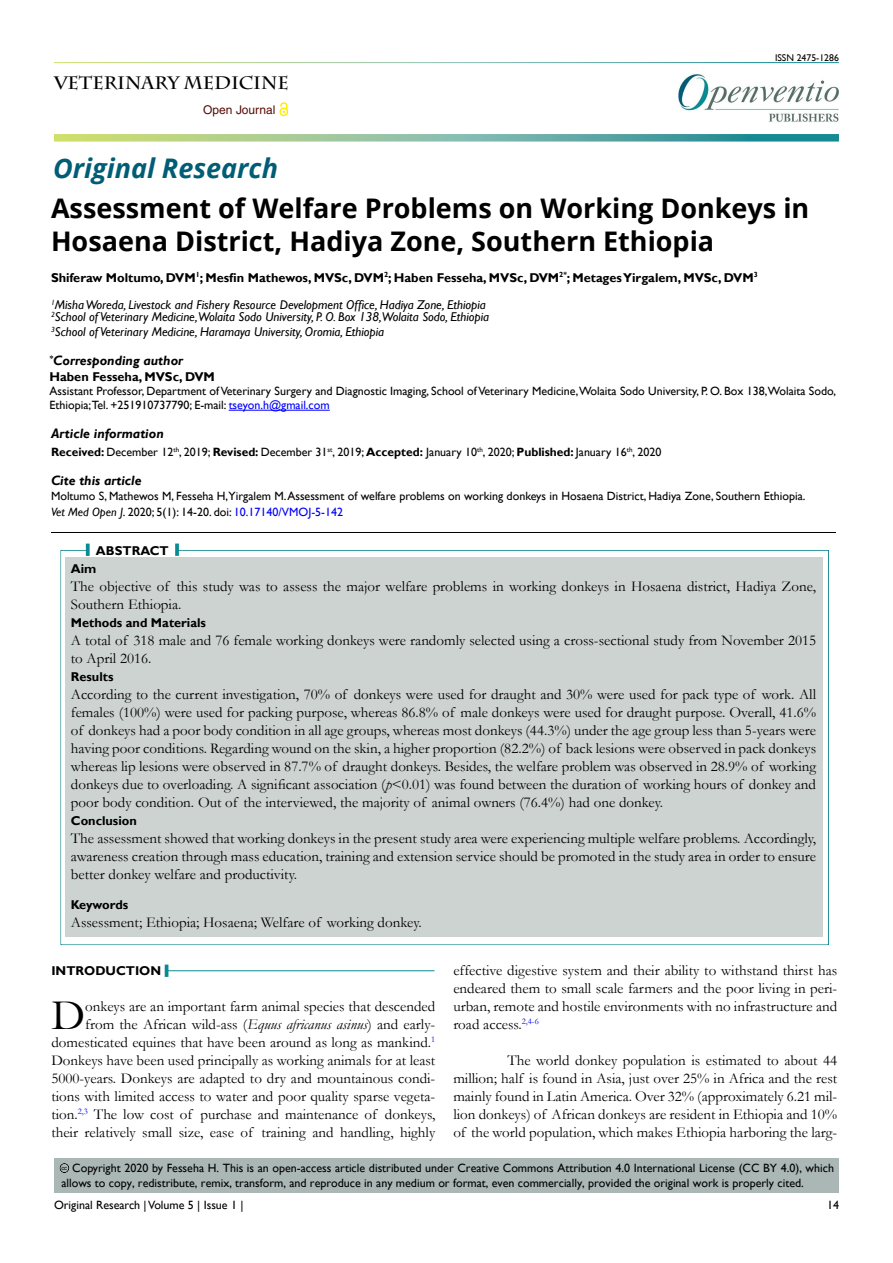
<style>
.page{position:relative;width:893px;height:1263px;background:#fff}
.page>*{position:absolute;margin:0;border:0;box-sizing:border-box;transform-origin:0 0}
.t1{font:43.8px "Garamond";color:#000}
.t2{font:700 27px/32.4px "Open Sans";color:#000101}
.t3{font:italic 700 27px "Open Sans";color:#015d76}
.t4{font:700 18px "Charlemagne Std";color:#000}
.t5{font:15px/18px "Garamond";color:#000;text-align:justify}
.t6{font:italic 700 13.5px "Gill Sans";color:#000101}
.t7{font:italic 700 13.5px "Gill Sans";color:#000}
.t8{font:700 12.75px/27.3px "Gill Sans";color:#000101}
.t9{font:italic 12.75px/15.3px "Gill Sans";color:#000101}
.t10{font:700 12.75px "Gill Sans";color:#000}
.t11{font:12px/15.5px "Gill Sans";color:#000}
.t12{font:12px/14.4px "Gill Sans";color:#000101}
.t13{font:12px "Helvetica LT Std";color:#580b05}
.t14{font:9.75px "Gill Sans";color:#0a0000}
.t15{font:5.7px "Arial";color:#000}
.s1{font-weight:400;font-style:italic;color:#000}
.s2{color:#000}
.s3{color:#0000fa}
.s4{font-weight:700}
.s5{font-style:italic}
</style>
<div class="page">
<svg style="left:280px;top:102px;width:8px;height:13px"></svg>
<img style="left:678px;top:74px;width:161px;height:48px">
<svg style="left:54px;top:134px;width:785px;height:8px;background:#83bb9d"></svg>
<hr style="left:229px;top:410px;width:101px;height:1px;background:#0000fa">
<div style="left:48px;top:539px;width:794px;height:407px;background:#f9f2f3;opacity:.75"></div>
<svg style="left:86px;top:544px;width:4px;height:12px"></svg>
<svg style="left:175px;top:543px;width:4px;height:13px"></svg>
<div style="left:39px;top:522px;width:810px;height:13px;background:#f9f2f3;opacity:.75"></div>
<div style="left:54px;top:1158px;width:785px;height:35px;background:#aab7b5"></div>
<div style="left:47px;top:1150px;width:37px;height:24px;background:#f9f2f3;opacity:.75"></div>
<hr style="left:168px;top:970px;width:266px;height:1px;background:#0a8b93">
<svg style="left:165px;top:964px;width:3px;height:13px"></svg>
<p class="t4" style="left:54px;top:72px;width:237px">VETERINARY MEDICINE</p>
<p class="t13" style="left:203px;top:103px;width:74px">Open Journal</p>
<h2 class="t3" style="left:53px;top:149px;width:226px">Original Research</h2>
<p class="t14" style="left:775px;top:52px;width:65px">ISSN 2475-1286</p>
<h2 class="t2" style="left:51px;top:192px;width:760px">Assessment of Welfare Problems on Working Donkeys in<br>Hosaena District, Hadiya Zone, Southern Ethiopia</h2>
<p class="t8" style="left:51px;top:264px;width:708px">Shiferaw Moltumo, DVM<sup>1</sup>; Mesfin Mathewos, MVSc, DVM<sup>2</sup>; Haben Fesseha, MVSc, DVM<sup>2*</sup>; Metages Yirgalem, MVSc, DVM<sup>3<br></sup><sup>1</sup><span class="s1">Misha Woreda, Livestock and Fishery Resource Development Office, Hadiya Zone, Ethiopia</span></p>
<p class="t9" style="left:51px;top:309px;width:440px"><sup>2</sup>School of Veterinary Medicine,Wolaita Sodo University, P. O. Box 138,Wolaita Sodo, Ethiopia<br><sup>3</sup><span class="s2">School of Veterinary Medicine, Haramaya University, Oromia, Ethiopia</span></p>
<p class="t6" style="left:50px;top:353px;width:135px"><sup>*</sup>Corresponding author</p>
<p class="t8" style="left:50px;top:363px;width:167px">Haben Fesseha, MVSc, DVM</p>
<p class="t12" style="left:50px;top:384px;width:788px">Assistant Professor, Department of Veterinary Surgery and Diagnostic Imaging, School of Veterinary Medicine,Wolaita Sodo University, P. O. Box 138,Wolaita Sodo,<br>Ethiopia;Tel. +251910737790; E-mail: <span class="s3">tseyon.h@gmail.com</span></p>
<p class="t6" style="left:51px;top:425px;width:114px">Article information</p>
<p class="t12" style="left:51px;top:445px;width:612px"><span class="s4">Received:</span> December 12<sup>th</sup>, 2019; <span class="s4">Revised:</span> December 31<sup>st</sup>, 2019; <span class="s4">Accepted:</span> January 10<sup>th</sup>, 2020; <span class="s4">Published:</span> January 16<sup>th</sup>, 2020</p>
<p class="t7" style="left:51px;top:472px;width:92px">Cite this article</p>
<p class="t11" style="left:51px;top:489px;width:756px">Moltumo S, Mathewos M, Fesseha H,Yirgalem M. Assessment of welfare problems on working donkeys in Hosaena District, Hadiya Zone, Southern Ethiopia.<br><span class="s5">Vet Med Open J</span>. 2020; 5(1): 14-20. doi: <span class="s3">10.17140/VMOJ-5-142</span></p>
<p class="t10" style="left:96px;top:543px;width:74px">ABSTRACT</p>
<p class="t10" style="left:71px;top:561px;width:27px">Aim</p>
<p class="t5" style="left:71px;top:577px;width:747px">The objective of this study was to assess the major welfare problems in working donkeys in Hosaena district, Hadiya Zone,<br>Southern Ethiopia.</p>
<p class="t10" style="left:71px;top:615px;width:137px">Methods and Materials</p>
<p class="t5" style="left:71px;top:631px;width:747px">A total of 318 male and 76 female working donkeys were randomly selected using a cross-sectional study from November 2015 to April 2016.</p>
<p class="t10" style="left:71px;top:669px;width:44px">Results</p>
<p class="t5" style="left:71px;top:685px;width:747px">According to the current investigation, 70% of donkeys were used for draught and 30% were used for pack type of work. All females (100%) were used for packing purpose, whereas 86.8% of male donkeys were used for draught purpose. Overall, 41.6% of donkeys had a poor body condition in all age groups, whereas most donkeys (44.3%) under the age group less than 5-years were having poor conditions. Regarding wound on the skin, a higher proportion (82.2%) of back lesions were observed in pack donkeys whereas lip lesions were observed in 87.7% of draught donkeys. Besides, the welfare problem was observed in 28.9% of working donkeys due to overloading. A significant association (<span class="s5">p</span>&lt;0.01) was found between the duration of working hours of donkey and poor body condition. Out of the interviewed, the majority of animal owners (76.4%) had one donkey.</p>
<p class="t10" style="left:71px;top:813px;width:68px">Conclusion</p>
<p class="t5" style="left:71px;top:829px;width:747px">The assessment showed that working donkeys in the present study area were experiencing multiple welfare problems. Accordingly, awareness creation through mass education, training and extension service should be promoted in the study area in order to ensure better donkey welfare and productivity.</p>
<p class="t10" style="left:71px;top:897px;width:59px">Keywords</p>
<p class="t5" style="left:71px;top:913px;width:352px">Assessment; Ethiopia; Hosaena; Welfare of working donkey.</p>
<p class="t10" style="left:51px;top:963px;width:111px">INTRODUCTION</p>
<h1 class="t1" style="left:51px;top:986px;width:35px">D</h1>
<p class="t5" style="left:453px;top:961px;width:385px">effective digestive system and their ability to withstand thirst has endeared them to small scale farmers and the poor living in peri&shy;urban, remote and hostile environments with no infrastructure and road access.<sup>2,4-6</sup></p>
<p class="t5" style="left:453px;top:1051px;width:385px;text-indent:54px">The world donkey population is estimated to about 44 million; half is found in Asia, just over 25% in Africa and the rest mainly found in Latin America. Over 32% (approximately 6.21 mil&shy;lion donkeys) of African donkeys are resident in Ethiopia and 10% of the world population, which makes Ethiopia harboring the larg-</p>
<p class="t5" style="left:51px;top:997px;width:385px;text-align:right">onkeys are an important farm animal species that descended<br>from the African wild-ass (<span class="s5">Equus africanus asinus</span>) and early&shy;domesticated equines that have been around as long as mankind.<sup>1<br></sup>Donkeys have been used principally as working animals for at least 5000-years. Donkeys are adapted to dry and mountainous condi&shy;tions with limited access to water and poor quality sparse vegeta&shy;tion.<sup>2,3</sup> The low cost of purchase and maintenance of donkeys, their relatively small size, ease of training and handling, highly</p>
<p class="t11" style="left:61px;top:1161px;width:774px;line-height:14.4px;text-indent:11px">Copyright 2020 by Fesseha H. This is an open-access article distributed under Creative Commons Attribution 4.0 International License (CC BY 4.0), which allows to copy, redistribute, remix, transform, and reproduce in any medium or format, even commercially, provided the original work is properly cited.</p>
<p class="t11" style="left:54px;top:1197px;width:191px">Original Research | Volume 5 | Issue 1 |</p>
<p class="t11" style="left:827px;top:1197px;width:13px">14</p>
<p class="t15" style="left:61px;top:1164px;width:7px">cc</p>
</div>
